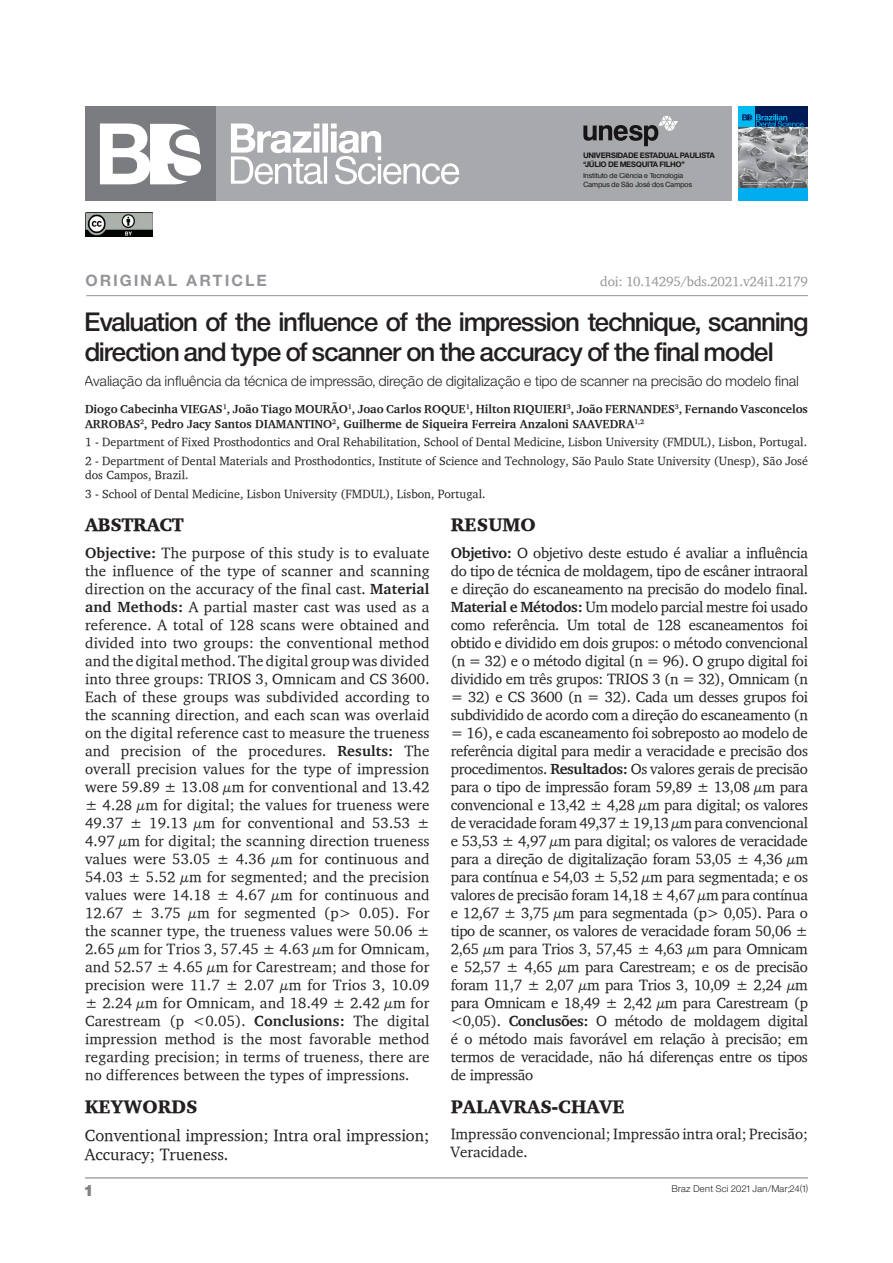
<style>
.page{position:relative;width:893px;height:1263px;background:#fff}
.page>*{position:absolute;margin:0;border:0;box-sizing:border-box;transform-origin:0 0}
.t1{font:24.75px/29.7px "Sh Europa Nr 2 Medium";color:#231f20}
.t2{font:900 18.75px "Charter";color:#231f20}
.t3{font:900 18.75px "Charter";letter-spacing:-.02em;color:#231f20}
.t4{font:16.5px/19.5px "Charter";color:#231f20}
.t5{font:15px/18px "Charter";color:#231f20;text-align:justify}
.t6{font:700 15px "Sh Europa Nr 2";letter-spacing:.2em;color:#939598}
.t7{font:15px "Sh Europa Nr 2 Ultra";color:#808285}
.t8{font:13.5px "Sh Europa Nr 2 Light";letter-spacing:.03em;color:#231f20}
.t9{font:13.5px "Charter";letter-spacing:-.015em;color:#939598}
.t10{font:12px/18.6px "Charter";color:#231f20}
.t11{font:700 12px/14.4px "Charter";color:#231f20}
.t12{font:9px "Sh Europa Nr 2 Light";letter-spacing:.05em;color:#231f20}
.t13{font:700 7.35px/8.7px "Sh Europa Nr 2";letter-spacing:.025em;color:#231f20}
.t14{font:6.9px/8.2px "Sh Europa Nr 2";letter-spacing:.025em;color:#231f20}
.t15{font:700 1.95px/2.2px "Arial";letter-spacing:.055em;color:#fff}
.s1{font-weight:700}
</style>
<div class="page">
<hr style="left:85px;top:1177px;width:723px;height:1px;background:#808285">
<div style="left:738px;top:188px;width:70px;height:13px;background:#00aeef"></div>
<hr style="left:86px;top:295px;width:722px;height:1px;background:#939598">
<div style="left:85px;top:106px;width:646px;height:95px;background:#a8a9ad"></div>
<svg style="left:583px;top:116px;width:95px;height:30px"></svg>
<svg style="left:231px;top:123px;width:228px;height:61px"></svg>
<div style="left:85px;top:106px;width:131px;height:95px;background:#7a7c7f"></div>
<svg style="left:100px;top:123px;width:101px;height:61px"></svg>
<img style="left:85px;top:213px;width:67px;height:23px">
<div style="left:738px;top:106px;width:70px;height:21px;background:#001a56"></div>
<div style="left:738px;top:106px;width:16px;height:21px;background:#00baf1"></div>
<svg style="left:742px;top:114px;width:62px;height:13px"></svg>
<img style="left:738px;top:127px;width:70px;height:61px">
<p class="t13" style="left:583px;top:151px;width:133px">UNIVERSIDADE ESTADUAL PAULISTA “JÚLIO DE MESQUITA FILHO”</p>
<p class="t14" style="left:583px;top:172px;width:110px">Instituto de Ciência e Tecnologia<br>Campus de São José dos Campos</p>
<p class="t15" style="left:743px;top:181px;width:62px">Machinability of Zirconia Toughened Mica Glass Ceramics for<br>Dental Restorations</p>
<p class="t6" style="left:86px;top:272px;width:182px">ORIGINAL ARTICLE</p>
<h1 class="t1" style="left:85px;top:307px;width:724px">Evaluation of the influence of the impression technique, scanning direction and type of scanner on the accuracy of the final model</h1>
<p class="t8" style="left:85px;top:373px;width:715px">Avaliação da influência da técnica de impressão, direção de digitalização e tipo de scanner na precisão do modelo final</p>
<p class="t11" style="left:85px;top:402px;width:724px">Diogo Cabecinha VIEGAS<sup>1</sup>, João Tiago MOURÃO<sup>1</sup>, Joao Carlos ROQUE<sup>1</sup>, Hilton RIQUIERI<sup>3</sup>, João FERNANDES<sup>3</sup>, Fernando Vasconcelos<br>ARROBAS<sup>2</sup>, Pedro Jacy Santos DIAMANTINO<sup>2</sup>, Guilherme de Siqueira Ferreira Anzaloni SAAVEDRA<sup>1,2</sup></p>
<p class="t10" style="left:85px;top:433px;width:724px">1 - Department of Fixed Prosthodontics and Oral Rehabilitation, School of Dental Medicine, Lisbon University (FMDUL), Lisbon, Portugal.<br>2 - Department of Dental Materials and Prosthodontics, Institute of Science and Technology, São Paulo State University (Unesp), São José</p>
<p class="t10" style="left:85px;top:466px;width:402px">dos Campos, Brazil.<br>3 - School of Dental Medicine, Lisbon University (FMDUL), Lisbon, Portugal.</p>
<p class="t9" style="left:600px;top:273px;width:209px">doi: 10.14295/bds.2021.v24i1.2179</p>
<p class="t3" style="left:85px;top:513px;width:100px">ABSTRACT</p>
<p class="t5" style="left:85px;top:543px;width:346px"><span class="s1">Objective:</span> The purpose of this study is to evaluate the influence of the type of scanner and scanning direction on the accuracy of the final cast. <span class="s1">Material and Methods:</span> A partial master cast was used as a reference. A total of 128 scans were obtained and divided into two groups: the conventional method and the digital method. The digital group was divided into three groups: TRIOS 3, Omnicam and CS 3600.<br>Each of these groups was subdivided according to the scanning direction, and each scan was overlaid on the digital reference cast to measure the trueness and precision of the procedures. <span class="s1">Results:</span> The overall precision values for the type of impression were 59.89 ± 13.08 μm for conventional and 13.42 ± 4.28 μm for digital; the values for trueness were 49.37 ± 19.13 μm for conventional and 53.53 ± 4.97 μm for digital; the scanning direction trueness values were 53.05 ± 4.36 μm for continuous and 54.03 ± 5.52 μm for segmented; and the precision values were 14.18 ± 4.67 μm for continuous and 12.67 ± 3.75 μm for segmented (p&gt; 0.05). For the scanner type, the trueness values were 50.06 ± 2.65 μm for Trios 3, 57.45 ± 4.63 μm for Omnicam, and 52.57 ± 4.65 μm for Carestream; and those for precision were 11.7 ± 2.07 μm for Trios 3, 10.09 ± 2.24 μm for Omnicam, and 18.49 ± 2.42 μm for Carestream (p &lt;0.05). <span class="s1">Conclusions:</span> The digital impression method is the most favorable method regarding precision; in terms of trueness, there are no differences between the types of impressions.</p>
<p class="t2" style="left:85px;top:1095px;width:114px">KEYWORDS</p>
<p class="t4" style="left:85px;top:1125px;width:346px">Conventional impression; Intra oral impression;<br>Accuracy; Trueness.</p>
<p class="t7" style="left:85px;top:1182px;width:8px">1</p>
<p class="t2" style="left:451px;top:513px;width:87px">RESUMO</p>
<p class="t5" style="left:451px;top:543px;width:359px"><span class="s1">Objetivo:</span> O objetivo deste estudo é avaliar a influência do tipo de técnica de moldagem, tipo de escâner intraoral e direção do escaneamento na precisão do modelo final.<br><span class="s1">Material e Métodos:</span> Um modelo parcial mestre foi usado como referência. Um total de 128 escaneamentos foi obtido e dividido em dois grupos: o método convencional (n = 32) e o método digital (n = 96). O grupo digital foi dividido em três grupos: TRIOS 3 (n = 32), Omnicam (n = 32) e CS 3600 (n = 32). Cada um desses grupos foi subdividido de acordo com a direção do escaneamento (n = 16), e cada escaneamento foi sobreposto ao modelo de referência digital para medir a veracidade e precisão dos procedimentos. <span class="s1">Resultados:</span> Os valores gerais de precisão para o tipo de impressão foram 59,89 ± 13,08 µm para convencional e 13,42 ± 4,28 µm para digital; os valores de veracidade foram 49,37 ± 19,13 µm para convencional e 53,53 ± 4,97 µm para digital; os valores de veracidade para a direção de digitalização foram 53,05 ± 4,36 µm para contínua e 54,03 ± 5,52 µm para segmentada; e os valores de precisão foram 14,18 ± 4,67 µm para contínua e 12,67 ± 3,75 µm para segmentada (p&gt; 0,05). Para o tipo de scanner, os valores de veracidade foram 50,06 ± 2,65 µm para Trios 3, 57,45 ± 4,63 µm para Omnicam e 52,57 ± 4,65 µm para Carestream; e os de precisão foram 11,7 ± 2,07 µm para Trios 3, 10,09 ± 2,24 µm para Omnicam e 18,49 ± 2,42 µm para Carestream (p &lt;0,05). <span class="s1">Conclusões:</span> O método de moldagem digital é o método mais favorável em relação à precisão; em termos de veracidade, não há diferenças entre os tipos de impressão</p>
<p class="t2" style="left:451px;top:1095px;width:176px">PALAVRAS-CHAVE</p>
<p class="t5" style="left:451px;top:1125px;width:359px">Impressão convencional; Impressão intra oral; Precisão;<br>Veracidade.</p>
<p class="t12" style="left:672px;top:1183px;width:138px">Braz Dent Sci 2021 Jan/Mar;24(1)</p>
</div>
